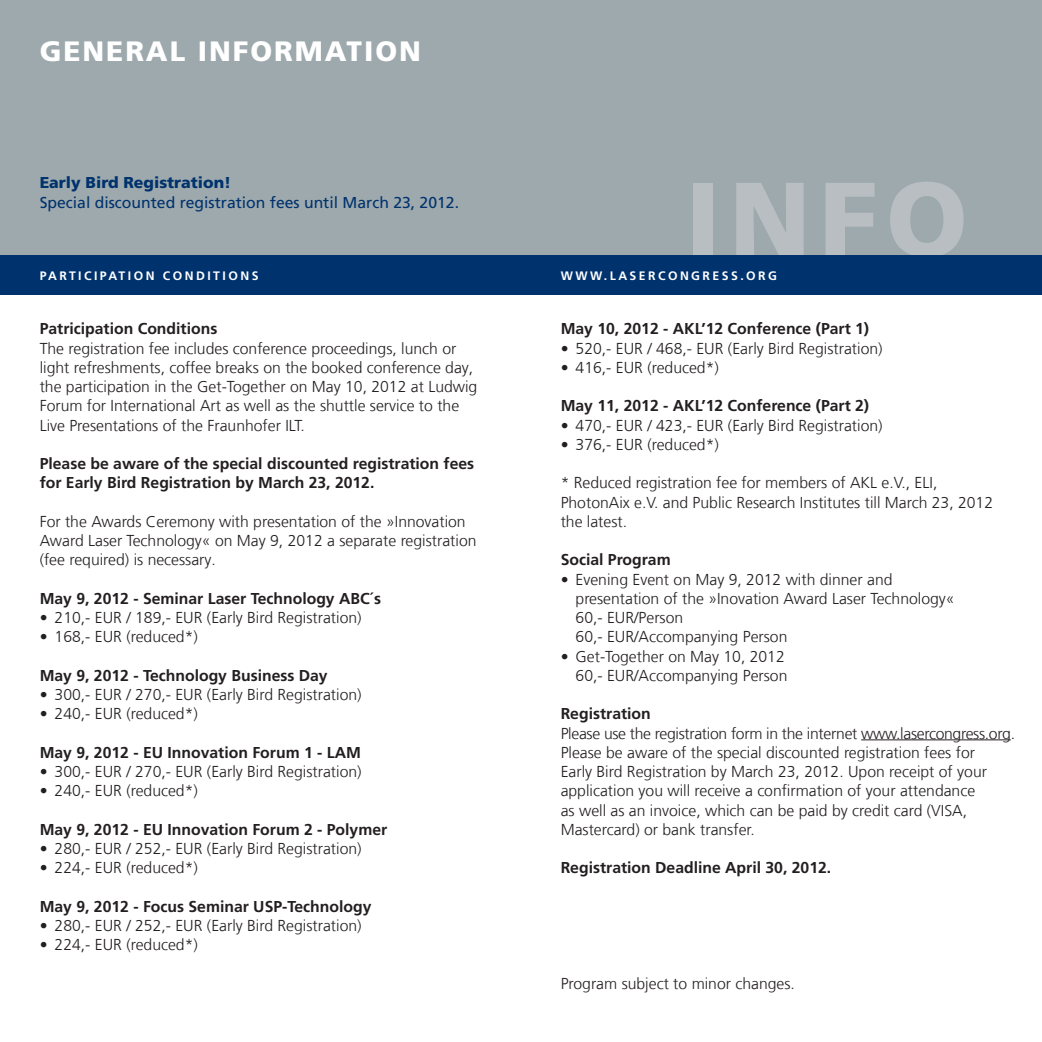
<style>
.page{position:relative;width:1042px;height:1042px;background:#fff}
.page>*{position:absolute;margin:0;border:0;box-sizing:border-box;transform-origin:0 0}
.t1{font:900 105px "Frutiger LT Com";color:#b8bec1}
.t2{font:900 28px "Frutiger LT Com";letter-spacing:.07em;color:#fff}
.t3{font:300 15.75px/19.2px "Frutiger LT Com";color:#231f20}
.t4{font:700 15.75px/19.2px "Frutiger LT Com";color:#231f20}
.t5{font:15.75px "Frutiger LT Com";color:#00326d}
.t6{font:900 15.75px "Frutiger LT Com";color:#00326d}
.t7{font:700 12.25px "Frutiger LT Com";letter-spacing:.2em;color:#fff}
</style>
<div class="page">
<div style="left:0;top:0;width:1042px;height:270px;background:#9da9ad"></div>
<hr style="left:861px;top:739px;width:149px;height:1px;background:#231f20">
<div style="left:0;top:255px;width:1042px;height:40px;background:#00326d"></div>
<h2 class="t2" style="left:40px;top:34px;width:383px">GENERAL INFORMATION</h2>
<p class="t6" style="left:40px;top:174px;width:193px">EARLY BIRD REGISTRATION!</p>
<p class="t5" style="left:40px;top:193px;width:421px">Special discounted registration fees until March 23, 2012.</p>
<h1 class="t1" style="left:685px;top:157px;width:121px">INFO</h1>
<p class="t7" style="left:561px;top:268px;width:117px">Ankündigung</p>
<p class="t7" style="left:40px;top:268px;width:219px">Pa rtic ipation Conditions</p>
<p class="t7" style="left:561px;top:268px;width:15px">www</p>
<p class="t7" style="left:604px;top:268px;width:16px">.las</p>
<p class="t7" style="left:639px;top:268px;width:140px">erc ongress .org</p>
<p class="t4" style="left:40px;top:319px;width:179px">Patricipation Conditions</p>
<p class="t3" style="left:40px;top:339px;width:439px">The registration fee includes conference proceedings, lunch or light refreshments, coffee breaks on the booked conference day, the participation in the Get-Together on May 10, 2012 at Ludwig Forum for International Art as well as the shuttle service to the Live Presentations of the Fraunhofer ILT.</p>
<p class="t4" style="left:40px;top:454px;width:436px">Please be aware of the special discounted registration fees for Early Bird Registration by March 23, 2012.</p>
<p class="t3" style="left:40px;top:512px;width:438px">For the Awards Ceremony with presentation of the »Innovation<br>Award Laser Technology« on May 9, 2012 a separate registration (fee required) is necessary.</p>
<p class="t4" style="left:40px;top:589px;width:343px">May 9, 2012 - Seminar Laser Technology ABC´s</p>
<p class="t3" style="left:40px;top:608px;width:323px">• 210,- EUR / 189,- EUR (Early Bird Registration)</p>
<p class="t3" style="left:40px;top:627px;width:160px">• 168,- EUR (reduced*)</p>
<p class="t4" style="left:40px;top:666px;width:289px">May 9, 2012 - Technology Business Day</p>
<p class="t3" style="left:40px;top:685px;width:323px">• 300,- EUR / 270,- EUR (Early Bird Registration)</p>
<p class="t3" style="left:40px;top:704px;width:160px">• 240,- EUR (reduced*)</p>
<p class="t4" style="left:40px;top:743px;width:320px">May 9, 2012 - EU Innovation Forum 1 - LAM</p>
<p class="t3" style="left:40px;top:762px;width:323px">• 300,- EUR / 270,- EUR (Early Bird Registration)</p>
<p class="t3" style="left:40px;top:781px;width:160px">• 240,- EUR (reduced*)</p>
<p class="t4" style="left:40px;top:820px;width:349px">May 9, 2012 - EU Innovation Forum 2 - Polymer</p>
<p class="t3" style="left:40px;top:839px;width:323px">• 280,- EUR / 252,- EUR (Early Bird Registration)</p>
<p class="t3" style="left:40px;top:858px;width:160px">• 224,- EUR (reduced*)</p>
<p class="t4" style="left:40px;top:897px;width:333px">May 9, 2012 - Focus Seminar USP-Technology</p>
<p class="t3" style="left:40px;top:916px;width:323px">• 280,- EUR / 252,- EUR (Early Bird Registration)</p>
<p class="t3" style="left:40px;top:935px;width:160px">• 224,- EUR (reduced*)</p>
<p class="t4" style="left:561px;top:319px;width:310px">May 10, 2012 - AKL’12 Conference (Part 1)</p>
<p class="t3" style="left:561px;top:339px;width:323px">• 520,- EUR / 468,- EUR (Early Bird Registration)</p>
<p class="t3" style="left:561px;top:358px;width:160px">• 416,- EUR (reduced*)</p>
<p class="t4" style="left:561px;top:396px;width:310px">May 11, 2012 - AKL’12 Conference (Part 2)</p>
<p class="t3" style="left:561px;top:416px;width:323px">• 470,- EUR / 423,- EUR (Early Bird Registration)</p>
<p class="t3" style="left:561px;top:435px;width:160px">• 376,- EUR (reduced*)</p>
<p class="t3" style="left:561px;top:473px;width:434px">* Reduced registration fee for members of AKL e.V., ELI,<br>PhotonAix e.V. and Public Research Institutes till March 23, 2012 the latest.</p>
<p class="t4" style="left:561px;top:550px;width:111px">Social Program</p>
<p class="t3" style="left:575px;top:570px;width:380px;text-indent:-15px">• Evening Event on May 9, 2012 with dinner and presentation of the »Inovation Award Laser Technology« 60,- EUR/Person<br>60,- EUR/Accompanying Person</p>
<p class="t3" style="left:561px;top:646px;width:228px;text-align:right">• Get-Together on May 10, 2012<br>60,- EUR/Accompanying Person</p>
<p class="t4" style="left:561px;top:704px;width:92px">Registration</p>
<p class="t3" style="left:561px;top:723px;width:456px">Please use the registration form in the internet www.lasercongress.org.<br>Please be aware of the special discounted registration fees for<br>Early Bird Registration by March 23, 2012. Upon receipt of your application you will receive a confirmation of your attendance<br>as well as an invoice, which can be paid by credit card (VISA, Mastercard) or bank transfer.</p>
<p class="t4" style="left:561px;top:858px;width:272px">Registration Deadline April 30, 2012.</p>
<p class="t3" style="left:561px;top:974px;width:236px">Program subject to minor changes.</p>
</div>
